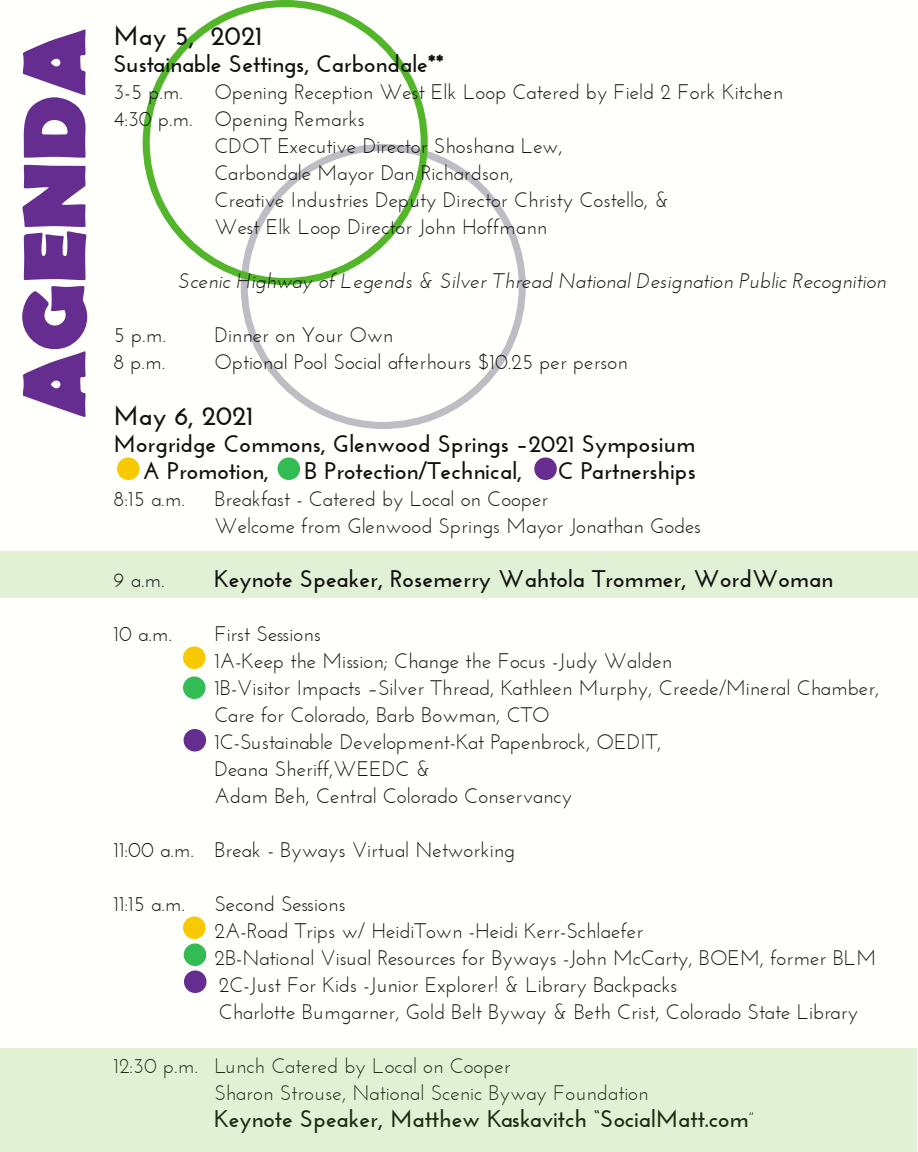
<style>
.page{position:relative;width:918px;height:1152px;background:#fffffb}
.page>*{position:absolute;margin:0;border:0;box-sizing:border-box;transform-origin:0 0}
.t1{font:700 90px "Berlin Sans FB";color:#662d91}
.t2{font:700 27px "Josefin Sans";color:#121212}
.t3{font:700 24px/27px "Josefin Sans";color:#121212}
.t4{font:21px/27px "Josefin Sans";color:#121212}
.t5{font:italic 21px "Josefin Sans";color:#121212}
.s1{font-weight:400;font-size:21px}
</style>
<div class="page">
<div style="left:0;top:551px;width:918px;height:47px;background:#e0f1d6"></div>
<svg style="left:241px;top:151px;width:285px;height:278px"></svg>
<svg style="left:143px;top:0;width:285px;height:285px"></svg>
<svg style="left:183px;top:647px;width:23px;height:22px"></svg>
<svg style="left:117px;top:458px;width:23px;height:22px"></svg>
<svg style="left:278px;top:458px;width:22px;height:22px"></svg>
<svg style="left:534px;top:458px;width:23px;height:22px"></svg>
<svg style="left:183px;top:677px;width:23px;height:22px"></svg>
<svg style="left:184px;top:729px;width:22px;height:23px"></svg>
<svg style="left:183px;top:917px;width:23px;height:76px"></svg>
<div style="left:0;top:1048px;width:917px;height:104px;background:#e0f1d6"></div>
<h1 class="t1" style="left:-5px;top:417px;width:389px;rotate:-90deg">AGENDA</h1>
<p class="t2" style="left:114px;top:20px;width:150px">May 5, 2021</p>
<p class="t3" style="left:114px;top:51px;width:332px">Sustainable Settings, Carbondale**</p>
<p class="t4" style="left:114px;top:79px;width:71px">3-5 p.m.</p>
<p class="t4" style="left:214px;top:79px;width:570px">Opening Reception West Elk Loop Catered by Field 2 Fork Kitchen</p>
<p class="t4" style="left:114px;top:106px;width:252px">4:30 p.m. Opening Remarks</p>
<p class="t4" style="left:214px;top:133px;width:350px">CDOT Executive Director Shoshana Lew,</p>
<p class="t4" style="left:214px;top:160px;width:301px">Carbondale Mayor Dan Richardson,</p>
<p class="t4" style="left:214px;top:187px;width:456px">Creative Industries Deputy Director Christy Costello, &amp;</p>
<p class="t4" style="left:214px;top:214px;width:334px">West Elk Loop Director John Hoffmann</p>
<p class="t5" style="left:179px;top:269px;width:709px">Scenic Highway of Legends &amp; Silver Thread National Designation Public Recognition</p>
<p class="t4" style="left:114px;top:322px;width:54px">5 p.m.</p>
<p class="t4" style="left:214px;top:322px;width:180px">Dinner on Your Own</p>
<p class="t4" style="left:114px;top:349px;width:53px">8 p.m.</p>
<p class="t4" style="left:214px;top:349px;width:415px">Optional Pool Social afterhours $10.25 per person</p>
<p class="t2" style="left:114px;top:400px;width:141px">May 6, 2021</p>
<p class="t3" style="left:142px;top:430px;width:554px;text-indent:-29px">Morgridge Commons, Glenwood Springs –2021 Symposium<br>A Promotion,</p>
<p class="t3" style="left:305px;top:457px;width:219px">B Protection/Technical,</p>
<p class="t3" style="left:558px;top:457px;width:140px">C Partnerships</p>
<p class="t4" style="left:114px;top:485px;width:73px">8:15 a.m.</p>
<p class="t4" style="left:214px;top:485px;width:488px">Breakfast - Catered by Local on Cooper<br>Welcome from Glenwood Springs Mayor Jonathan Godes</p>
<p class="t4" style="left:114px;top:566px;width:52px">9 a.m.</p>
<p class="t3" style="left:214px;top:565px;width:620px">Keynote Speaker, Rosemerry Wahtola Trommer, WordWoman</p>
<p class="t4" style="left:114px;top:620px;width:60px">10 a.m.</p>
<p class="t4" style="left:214px;top:620px;width:666px">First Sessions<br>1A-Keep the Mission; Change the Focus -Judy Walden<br>1B-Visitor Impacts –Silver Thread, Kathleen Murphy, Creede/Mineral Chamber, Care for Colorado, Barb Bowman, CTO<br>1C-Sustainable Development-Kat Papenbrock, OEDIT,<br>Deana Sheriff,WEEDC &amp;<br>Adam Beh, Central Colorado Conservancy</p>
<p class="t4" style="left:114px;top:836px;width:403px">11:00 a.m. Break - Byways Virtual Networking</p>
<p class="t4" style="left:114px;top:890px;width:73px">11:15 a.m.</p>
<p class="t4" style="left:214px;top:890px;width:663px">Second Sessions<br>2A-Road Trips w/ HeidiTown -Heidi Kerr-Schlaefer<br>2B-National Visual Resources for Byways -John McCarty, BOEM, former BLM 2C-Just For Kids -Junior Explorer! &amp; Library Backpacks<br>Charlotte Bumgarner, Gold Belt Byway &amp; Beth Crist, Colorado State Library</p>
<p class="t4" style="left:214px;top:1052px;width:435px;text-indent:-101px">12:30 p.m. Lunch Catered by Local on Cooper<br>Sharon Strouse, National Scenic Byway Foundation</p>
<p class="t3" style="left:214px;top:1105px;width:541px">Keynote Speaker, Matthew Kaskavitch “SocialMatt.com<span class="s1">”</span></p>
</div>
